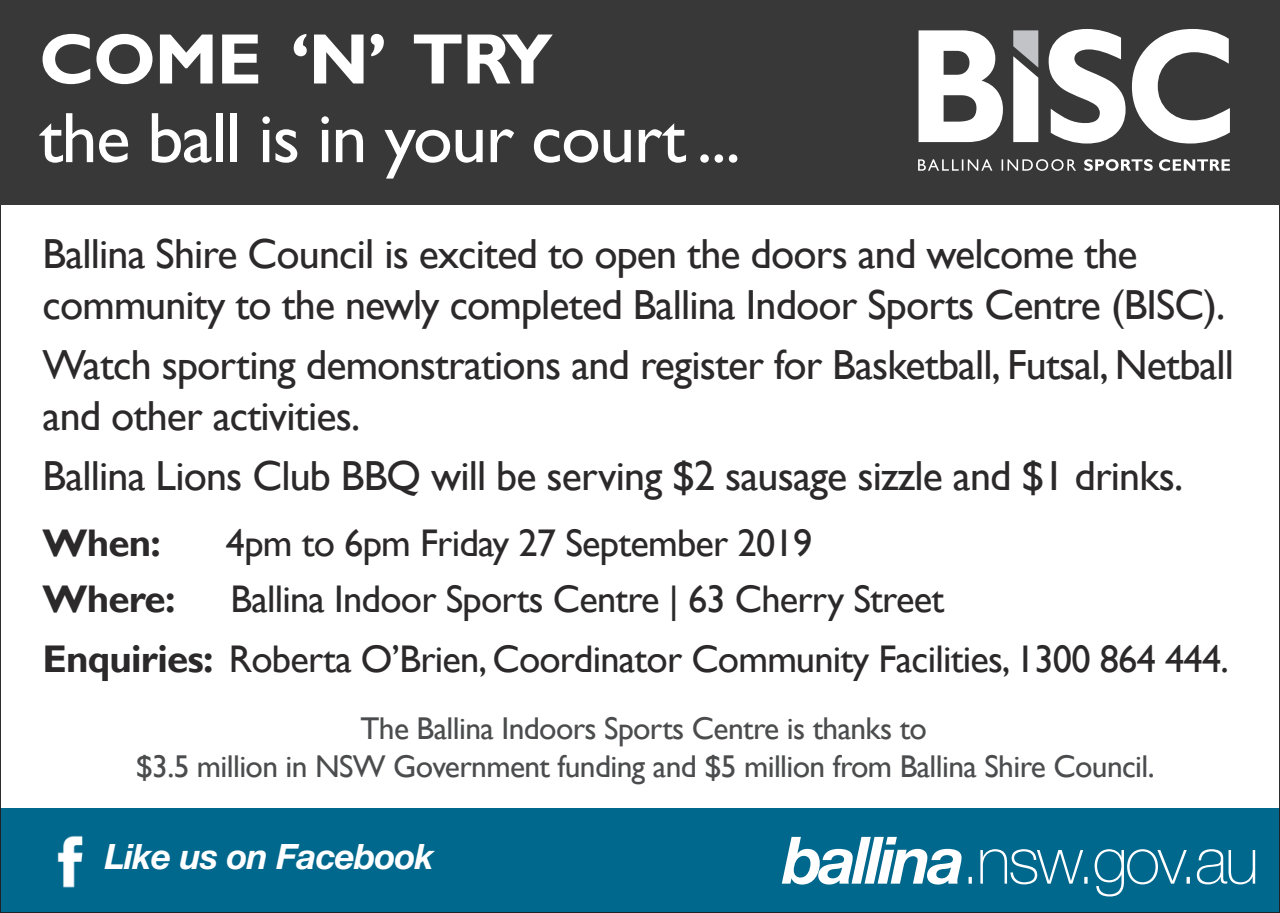
<style>
.page{position:relative;width:1280px;height:913px;background:#fff}
.page>*{position:absolute;margin:0;border:0;box-sizing:border-box;transform-origin:0 0}
.t1{font:71.75px "Gill Sans";letter-spacing:-.02em;color:#fff}
.t2{font:700 71.75px "Gill Sans";letter-spacing:-.02em;color:#fff}
.t3{font:42px/50.4px "Gill Sans";letter-spacing:-.02em;color:#2b292a}
.t4{font:38.5px/60.2px "Gill Sans";letter-spacing:-.02em;color:#2b292a}
.t5{font:700 38.5px "Gill Sans";letter-spacing:-.02em;color:#2b292a}
.t6{font:italic 700 35px "Helvetica Neue LT Std";letter-spacing:-.02em;color:#fff}
.t7{font:31.5px/37.8px "Gill Sans";letter-spacing:-.02em;color:#4b4c4d;text-align:center}
.s1{font-weight:700}
</style>
<div class="page">
<div style="left:0;top:809px;width:1279px;height:104px;background:#00678d"></div>
<div style="left:0;top:0;width:1280px;height:204px;background:#383839"></div>
<img style="left:57px;top:835px;width:26px;height:53px">
<svg style="left:782px;top:837px;width:473px;height:60px"></svg>
<svg style="left:918px;top:29px;width:312px;height:142px"></svg>
<h1 class="t2" style="left:39px;top:16px;width:515px">COME ‘N’ TRY</h1>
<h1 class="t1" style="left:39px;top:96px;width:703px">the ball is in your court ...</h1>
<p class="t3" style="left:43px;top:230px;width:1184px">Ballina Shire Council is excited to open the doors and welcome the community to the newly completed Ballina Indoor Sports Centre (BISC).</p>
<p class="t3" style="left:43px;top:341px;width:1193px">Watch sporting demonstrations and register for Basketball, Futsal, Netball and other activities.</p>
<p class="t3" style="left:43px;top:451px;width:1142px">Ballina Lions Club BBQ will be serving $2 sausage sizzle and $1 drinks.</p>
<p class="t5" style="left:43px;top:520px;width:120px">When:</p>
<p class="t4" style="left:226px;top:514px;width:588px">4pm to 6pm Friday 27 September 2019</p>
<p class="t5" style="left:43px;top:576px;width:134px">Where:</p>
<p class="t4" style="left:43px;top:570px;width:1188px;text-indent:188px">Ballina Indoor Sports Centre | 63 Cherry Street<br><span class="s1">Enquiries:</span> Roberta O’Brien, Coordinator Community Facilities, 1300 864 444.</p>
<p class="t7" style="left:136px;top:710px;width:1020px">The Ballina Indoors Sports Centre is thanks to<br>$3.5 million in NSW Government funding and $5 million from Ballina Shire Council.</p>
<p class="t6" style="left:105px;top:835px;width:331px">Like us on Facebook</p>
</div>
